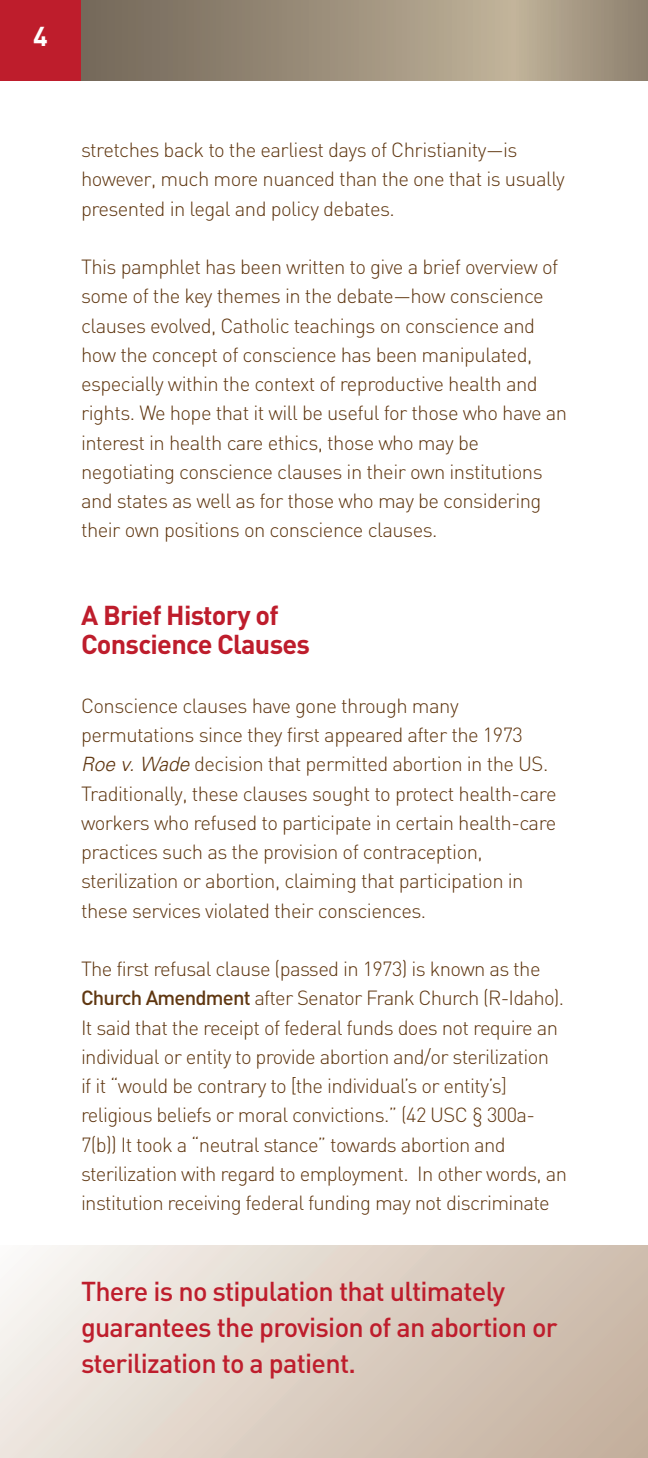
<style>
.page{position:relative;width:648px;height:1458px;background:#fff}
.page>*{position:absolute;margin:0;border:0;box-sizing:border-box;transform-origin:0 0}
.t1{font:500 27px/36px "DIN";letter-spacing:-.03em;color:#be1d2c}
.t2{font:700 27px/29.2px "DIN";letter-spacing:-.03em;color:#be1d2c}
.t3{font:700 27px "DIN";color:#fff}
.t4{font:300 20.25px/29.2px "DIN";letter-spacing:-.025em;color:#603711}
.s1{font-family:"Univers";font-style:italic;font-size:19.8px}
.s2{font-weight:500}
</style>
<div class="page">
<svg style="left:81px;top:0;width:567px;height:80px;background:#9b8e7a"></svg>
<div style="left:0;top:0;width:81px;height:81px;background:#be1d2c"></div>
<div style="left:0;top:1245px;width:648px;height:213px;background:linear-gradient(to right,#f4efea,#c7b4a2)"></div>
<h1 class="t3" style="left:33px;top:21px;width:16px">4</h1>
<p class="t4" style="left:81px;top:136px;width:485px">stretches back to the earliest days of Christianity—is however, much more nuanced than the one that is usually presented in legal and policy debates.</p>
<p class="t4" style="left:81px;top:253px;width:488px">This pamphlet has been written to give a brief overview of some of the key themes in the debate—how conscience clauses evolved, Catholic teachings on conscience and how the concept of conscience has been manipulated, especially within the context of reproductive health and rights. We hope that it will be useful for those who have an interest in health care ethics, those who may be negotiating conscience clauses in their own institutions and states as well as for those who may be considering their own positions on conscience clauses.</p>
<h1 class="t2" style="left:81px;top:601px;width:231px">A Brief History of<br>Conscience Clauses</h1>
<p class="t4" style="left:81px;top:691px;width:477px">Conscience clauses have gone through many permutations since they first appeared after the 1973<br><span class="s1">Roe v. Wade</span> decision that permitted abortion in the US.<br>Traditionally, these clauses sought to protect health-care workers who refused to participate in certain health-care practices such as the provision of contraception, sterilization or abortion, claiming that participation in these services violated their consciences.</p>
<p class="t4" style="left:81px;top:955px;width:488px">The first refusal clause (passed in 1973) is known as the <span class="s2">Church Amendment</span> after Senator Frank Church (R-Idaho).<br>It said that the receipt of federal funds does not require an individual or entity to provide abortion and/or sterilization<br>if it “would be contrary to [the individual’s or entity’s] religious beliefs or moral convictions.” (42 USC § 300a-7(b)) It took a “neutral stance” towards abortion and sterilization with regard to employment. In other words, an institution receiving federal funding may not discriminate</p>
<h1 class="t1" style="left:81px;top:1274px;width:478px">There is no stipulation that ultimately guarantees the provision of an abortion or sterilization to a patient.</h1>
</div>
